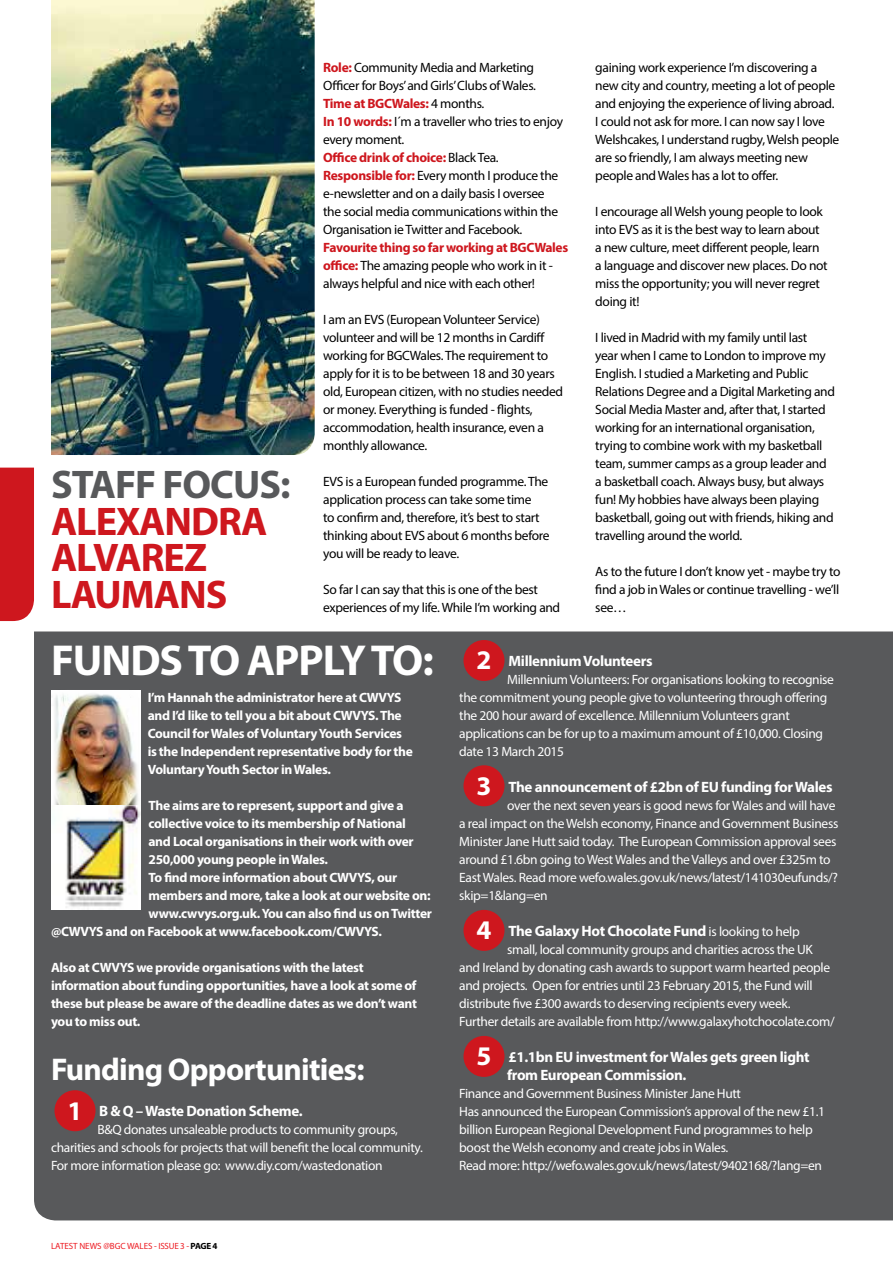
<style>
.page{position:relative;width:893px;height:1263px;background:#fff}
.page>*{position:absolute;margin:0;border:0;box-sizing:border-box;transform-origin:0 0}
.t1{font:700 43.5px "Myriad Pro";letter-spacing:-.025em;color:#fff}
.t2{font:700 40.05px/36.9px "Myriad Pro";letter-spacing:-.025em;color:#ce171e}
.t3{font:700 40.05px "Myriad Pro";letter-spacing:-.025em;color:#58595b}
.t4{font:700 31.5px "Myriad Pro";letter-spacing:-.025em;color:#fff}
.t5{font:700 27px "Myriad Pro";color:#fff}
.t6{font:700 15px/18px "Myriad Pro";letter-spacing:-.025em;color:#fff}
.t7{font:13.5px/18px "Myriad Pro";letter-spacing:-.025em;color:#000}
.t8{font:13.5px/18px "Myriad Pro";letter-spacing:-.025em;color:#fff}
.t9{font:700 13.5px/18px "Myriad Pro";letter-spacing:-.025em;color:#fff}
.t10{font:9px "Myriad Pro";letter-spacing:-.005em;color:#ed1d24}
.s1{font-weight:700;color:#ce171e}
.s2{font-weight:400;font-size:13.5px}
.s3{font-weight:700;color:#000}
</style>
<div class="page">
<div style="left:34px;top:631px;width:859px;height:589px;background:#58595b"></div>
<div style="left:0;top:468px;width:34px;height:153px;background:#ce171e"></div>
<img style="left:51px;top:0;width:264px;height:455px">
<img style="left:51px;top:805px;width:89px;height:104px">
<img style="left:51px;top:690px;width:89px;height:115px">
<div style="left:55px;top:1090px;width:41px;height:41px;background:#ce171e;border-radius:50%"></div>
<div style="left:463px;top:640px;width:41px;height:41px;background:#ce171e;border-radius:50%"></div>
<div style="left:463px;top:765px;width:41px;height:41px;background:#ce171e;border-radius:50%"></div>
<div style="left:463px;top:910px;width:41px;height:41px;background:#ce171e;border-radius:50%"></div>
<div style="left:463px;top:1036px;width:41px;height:41px;background:#ce171e;border-radius:50%"></div>
<h2 class="t3" style="left:51px;top:458px;width:241px">STAFF FOCUS:</h2>
<h2 class="t2" style="left:51px;top:501px;width:218px">ALEXANDRA<br>ALVAREZ<br>LAUMANS</h2>
<p class="t7" style="left:323px;top:58px;width:241px"><span class="s1">Role:</span> Community Media and Marketing Officer for Boys’ and Girls’ Clubs of Wales.<br><span class="s1">Time at BGCWales:</span> 4 months.<br><span class="s1">In 10 words:</span> I´m a traveller who tries to enjoy every moment.<br><span class="s1">Office drink of choice:</span> Black Tea.<br><span class="s1">Responsible for:</span> Every month I produce the e-newsletter and on a daily basis I oversee the social media communications within the Organisation ie Twitter and Facebook.</p>
<p class="t7" style="left:323px;top:238px;width:247px"><span class="s1">Favourite thing so far working at BGCWales office:</span> The amazing people who work in it - always helpful and nice with each other!</p>
<p class="t7" style="left:323px;top:310px;width:241px">I am an EVS (European Volunteer Service) volunteer and will be 12 months in Cardiff working for BGCWales. The requirement to apply for it is to be between 18 and 30 years old, European citizen, with no studies needed or money. Everything is funded - flights, accommodation, health insurance, even a monthly allowance.</p>
<p class="t7" style="left:323px;top:472px;width:228px">EVS is a European funded programme. The application process can take some time<br>to confirm and, therefore, it’s best to start thinking about EVS about 6 months before you will be ready to leave.</p>
<p class="t7" style="left:323px;top:580px;width:239px">So far I can say that this is one of the best experiences of my life. While I’m working and</p>
<p class="t7" style="left:595px;top:58px;width:245px">gaining work experience I’m discovering a new city and country, meeting a lot of people and enjoying the experience of living abroad.<br>I could not ask for more. I can now say I love Welshcakes, I understand rugby, Welsh people are so friendly, I am always meeting new people and Wales has a lot to offer.</p>
<p class="t7" style="left:595px;top:202px;width:234px">I encourage all Welsh young people to look into EVS as it is the best way to learn about a new culture, meet different people, learn a language and discover new places. Do not miss the opportunity; you will never regret doing it!</p>
<p class="t7" style="left:595px;top:328px;width:241px">I lived in Madrid with my family until last<br>year when I came to London to improve my English. I studied a Marketing and Public Relations Degree and a Digital Marketing and Social Media Master and, after that, I started working for an international organisation, trying to combine work with my basketball team, summer camps as a group leader and a basketball coach. Always busy, but always fun! My hobbies have always been playing basketball, going out with friends, hiking and travelling around the world.</p>
<p class="t7" style="left:595px;top:562px;width:247px;text-align:justify">As to the future I don’t know yet - maybe try to find a job in Wales or continue travelling - we’ll see…</p>
<h1 class="t1" style="left:51px;top:632px;width:384px">FUNDS TO APPLY TO:</h1>
<p class="t9" style="left:148px;top:688px;width:267px">I’m Hannah the administrator here at CWVYS and I’d like to tell you a bit about CWVYS. The Council for Wales of Voluntary Youth Services is the Independent representative body for the Voluntary Youth Sector in Wales.</p>
<p class="t9" style="left:149px;top:796px;width:257px">The aims are to represent, support and give a</p>
<p class="t9" style="left:149px;top:814px;width:259px">collective voice to its membership of National</p>
<p class="t9" style="left:149px;top:832px;width:267px">and Local organisations in their work with over</p>
<p class="t9" style="left:149px;top:850px;width:181px">250,000 young people in Wales.</p>
<p class="t9" style="left:149px;top:868px;width:250px">To find more information about CWVYS, our</p>
<p class="t9" style="left:149px;top:886px;width:284px">members and more, take a look at our website on:</p>
<p class="t9" style="left:149px;top:904px;width:285px">www.cwvys.org.uk. You can also find us on Twitter</p>
<p class="t9" style="left:51px;top:922px;width:332px">@CWVYS and on Facebook at www.facebook.com/CWVYS.</p>
<p class="t9" style="left:51px;top:958px;width:367px">Also at CWVYS we provide organisations with the latest information about funding opportunities, have a look at some of these but please be aware of the deadline dates as we don’t want you to miss out.</p>
<h3 class="t4" style="left:51px;top:1049px;width:315px">Funding Opportunities:</h3>
<p class="t6" style="left:99px;top:1101px;width:205px">B &amp; Q – Waste Donation Scheme.</p>
<p class="t8" style="left:51px;top:1120px;width:373px;text-indent:46px">B&amp;Q donates unsaleable products to community groups, charities and schools for projects that will benefit the local community.<br>For more information please go: www.diy.com/wastedonation</p>
<h3 class="t5" style="left:68px;top:1093px;width:16px">1</h3>
<h3 class="t5" style="left:476px;top:643px;width:16px">2</h3>
<p class="t6" style="left:509px;top:651px;width:145px">Millennium Volunteers</p>
<p class="t8" style="left:459px;top:670px;width:376px;text-indent:48px">Millennium Volunteers: For organisations looking to recognise the commitment young people give to volunteering through offering the 200 hour award of excellence. Millennium Volunteers grant applications can be for up to a maximum amount of £10,000. Closing date 13 March 2015</p>
<p class="t6" style="left:509px;top:777px;width:325px">The announcement of £2bn of EU funding for Wales</p>
<p class="t8" style="left:459px;top:796px;width:381px;text-indent:48px">over the next seven years is good news for Wales and will have a real impact on the Welsh economy, Finance and Government Business Minister Jane Hutt said today. The European Commission approval sees around £1.6bn going to West Wales and the Valleys and over £325m to East Wales. Read more wefo.wales.gov.uk/news/latest/141030eufunds/? skip=1&amp;lang=en</p>
<p class="t6" style="left:509px;top:921px;width:293px">The Galaxy Hot Chocolate Fund <span class="s2">is looking to help</span></p>
<p class="t8" style="left:459px;top:940px;width:377px;text-indent:48px">small, local community groups and charities across the UK and Ireland by donating cash awards to support warm hearted people and projects. Open for entries until 23 February 2015, the Fund will distribute five £300 awards to deserving recipients every week.<br>Further details are available from http://www.galaxyhotchocolate.com/</p>
<p class="t6" style="left:507px;top:1047px;width:304px">£1.1bn EU investment for Wales gets green light from European Commission.</p>
<p class="t8" style="left:459px;top:1084px;width:367px">Finance and Government Business Minister Jane Hutt<br>Has announced the European Commission’s approval of the new £1.1 billion European Regional Development Fund programmes to help boost the Welsh economy and create jobs in Wales.<br>Read more: http://wefo.wales.gov.uk/news/latest/9402168/?lang=en</p>
<h3 class="t5" style="left:476px;top:768px;width:16px">3</h3>
<h3 class="t5" style="left:476px;top:912px;width:16px">4</h3>
<h3 class="t5" style="left:476px;top:1038px;width:16px">5</h3>
<p class="t10" style="left:51px;top:1240px;width:65px">latest news @bgc</p>
<p class="t10" style="left:127px;top:1240px;width:92px">wales - ISSUE 3 - <span class="s3">PAGE 4</span></p>
</div>
